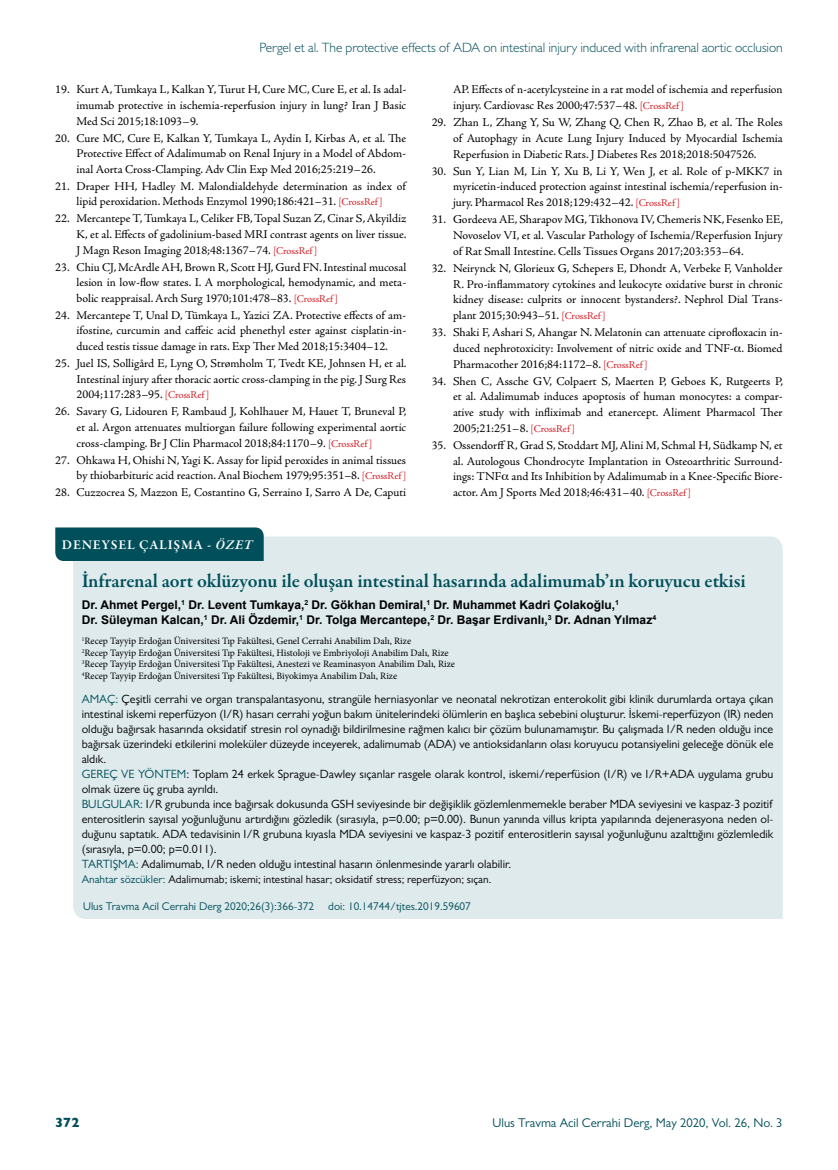
<style>
.page{position:relative;width:838px;height:1170px;background:#fff}
.page>*{position:absolute;margin:0;border:0;box-sizing:border-box;transform-origin:0 0}
.t1{font:600 19.5px "Garamond Premr Pro";letter-spacing:-.005em;color:#004f5a}
.t2{font:300 13.5px "Gill Sans MT Pro";letter-spacing:-.005em;color:#004f5a}
.t3{font:600 13.5px "Garamond Premr Pro";letter-spacing:.055em;color:#fff}
.t4{font:800 13.5px "Gill Sans MT Pro";color:#004f5a}
.t5{font:12.75px "Gill Sans MT Pro";color:#004f5a}
.t6{font:12px/15.8px "Adobe Jenson Pro";color:#000;text-align:justify}
.t7{font:12px/15px "Gill Sans MT Pro";color:#000}
.t8{font:700 12px/14.4px "Arial";color:#000}
.t9{font:11.25px "Gill Sans MT Pro";color:#000}
.t10{font:11.25px "Gill Sans MT Pro";color:#004f5a}
.t11{font:9.75px/11.7px "Minion Pro";color:#000}
.s1{font-size:10.5px;color:#d2232a}
.s2{font-style:italic}
.s3{color:#004f5a}
</style>
<div class="page">
<div style="left:73px;top:536px;width:709px;height:382px;background:#deeaec"></div>
<div style="left:55px;top:527px;width:209px;height:34px;background:#004f5a"></div>
<p class="t2" style="left:259px;top:39px;width:525px">Pergel et al. The protective effects of ADA on intestinal injury induced with infrarenal aortic occlusion</p>
<p class="t6" style="left:77px;top:82px;width:331px;text-indent:-21px">19. Kurt A, Tumkaya L, Kalkan Y, Turut H, Cure MC, Cure E, et al. Is adal&shy;imumab protective in ischemia-reperfusion injury in lung? Iran J Basic Med Sci 2015;18:1093−9.</p>
<p class="t6" style="left:77px;top:130px;width:331px;text-indent:-21px">20. Cure MC, Cure E, Kalkan Y, Tumkaya L, Aydin I, Kirbas A, et al. The Protective Effect of Adalimumab on Renal Injury in a Model of Abdom&shy;inal Aorta Cross-Clamping. Adv Clin Exp Med 2016;25:219−26.</p>
<p class="t6" style="left:55px;top:178px;width:352px;text-align:center">21. Draper HH, Hadley M. Malondialdehyde determination as index of lipid peroxidation. Methods Enzymol 1990;186:421–31. <span class="s1">[CrossRef ]</span></p>
<p class="t6" style="left:77px;top:211px;width:331px;text-indent:-21px">22. Mercantepe T, Tumkaya L, Celiker FB, Topal Suzan Z, Cinar S, Akyildiz K, et al. Effects of gadolinium-based MRI contrast agents on liver tissue.<br>J Magn Reson Imaging 2018;48:1367−74. <span class="s1">[CrossRef ]</span></p>
<p class="t6" style="left:77px;top:259px;width:331px;text-indent:-21px">23. Chiu CJ, McArdle AH, Brown R, Scott HJ, Gurd FN. Intestinal mucosal lesion in low-flow states. I. A morphological, hemodynamic, and meta&shy;bolic reappraisal. Arch Surg 1970;101:478–83. <span class="s1">[CrossRef ]</span></p>
<p class="t6" style="left:77px;top:307px;width:331px;text-indent:-21px">24. Mercantepe T, Unal D, Tümkaya L, Yazici ZA. Protective effects of am&shy;ifostine, curcumin and caffeic acid phenethyl ester against cisplatin-in&shy;duced testis tissue damage in rats. Exp Ther Med 2018;15:3404–12.</p>
<p class="t6" style="left:77px;top:356px;width:331px;text-indent:-21px">25. Juel IS, Solligård E, Lyng O, Strømholm T, Tvedt KE, Johnsen H, et al.<br>Intestinal injury after thoracic aortic cross-clamping in the pig. J Surg Res 2004;117:283–95. <span class="s1">[CrossRef ]</span></p>
<p class="t6" style="left:77px;top:404px;width:331px;text-indent:-21px">26. Savary G, Lidouren F, Rambaud J, Kohlhauer M, Hauet T, Bruneval P, et al. Argon attenuates multiorgan failure following experimental aortic cross-clamping. Br J Clin Pharmacol 2018;84:1170−9. <span class="s1">[CrossRef ]</span></p>
<p class="t6" style="left:55px;top:452px;width:352px;text-align:right">27. Ohkawa H, Ohishi N, Yagi K. Assay for lipid peroxides in animal tissues by thiobarbituric acid reaction. Anal Biochem 1979;95:351–8. <span class="s1">[CrossRef ]</span></p>
<p class="t6" style="left:55px;top:484px;width:352px">28. Cuzzocrea S, Mazzon E, Costantino G, Serraino I, Sarro A De, Caputi</p>
<p class="t3" style="left:62px;top:536px;width:192px">DENEYSEL ÇALIŞMA - <span class="s2">ÖZET</span></p>
<p class="t6" style="left:453px;top:82px;width:331px">AP. Effects of n-acetylcysteine in a rat model of ischemia and reperfusion injury. Cardiovasc Res 2000;47:537−48. <span class="s1">[CrossRef ]</span></p>
<p class="t6" style="left:453px;top:115px;width:331px;text-indent:-21px">29. Zhan L, Zhang Y, Su W, Zhang Q, Chen R, Zhao B, et al. The Roles of Autophagy in Acute Lung Injury Induced by Myocardial Ischemia Reperfusion in Diabetic Rats. J Diabetes Res 2018;2018:5047526.</p>
<p class="t6" style="left:453px;top:163px;width:331px;text-indent:-21px">30. Sun Y, Lian M, Lin Y, Xu B, Li Y, Wen J, et al. Role of p-MKK7 in myricetin-induced protection against intestinal ischemia/reperfusion in&shy;jury. Pharmacol Res 2018;129:432−42. <span class="s1">[CrossRef ]</span></p>
<p class="t6" style="left:453px;top:212px;width:331px;text-indent:-21px">31. Gordeeva AE, Sharapov MG, Tikhonova IV, Chemeris NK, Fesenko EE, Novoselov VI, et al. Vascular Pathology of Ischemia/Reperfusion Injury of Rat Small Intestine. Cells Tissues Organs 2017;203:353−64.</p>
<p class="t6" style="left:453px;top:260px;width:331px;text-indent:-21px">32. Neirynck N, Glorieux G, Schepers E, Dhondt A, Verbeke F, Vanholder R. Pro-inflammatory cytokines and leukocyte oxidative burst in chronic kidney disease: culprits or innocent bystanders?. Nephrol Dial Trans&shy;plant 2015;30:943–51. <span class="s1">[CrossRef ]</span></p>
<p class="t6" style="left:453px;top:324px;width:331px;text-indent:-21px">33. Shaki F, Ashari S, Ahangar N. Melatonin can attenuate ciprofloxacin in&shy;duced nephrotoxicity: Involvement of nitric oxide and TNF- . Biomed Pharmacother 2016;84:1172–8. <span class="s1">[CrossRef ]</span></p>
<p class="t6" style="left:453px;top:373px;width:331px;text-indent:-21px">34. Shen C, Assche GV, Colpaert S, Maerten P, Geboes K, Rutgeerts P, et al. Adalimumab induces apoptosis of human monocytes: a compar&shy;ative study with infliximab and etanercept. Aliment Pharmacol Ther 2005;21:251−8. <span class="s1">[CrossRef ]</span></p>
<p class="t6" style="left:453px;top:437px;width:331px;text-indent:-21px">35. Ossendorff R, Grad S, Stoddart MJ, Alini M, Schmal H, Südkamp N, et al. Autologous Chondrocyte Implantation in Osteoarthritic Surround&shy;ings: TNF and Its Inhibition by Adalimumab in a Knee-Specific Biore&shy;actor. Am J Sports Med 2018;46:431−40. <span class="s1">[CrossRef ]</span></p>
<h1 class="t1" style="left:82px;top:568px;width:665px">İnfrarenal aort oklüzyonu ile oluşan intestinal hasarında adalimumab’ın koruyucu etkisi</h1>
<p class="t8" style="left:82px;top:598px;width:576px">Dr. Ahmet Pergel,<sup>1</sup> Dr. Levent Tumkaya,<sup>2</sup> Dr. Gökhan Demiral,<sup>1</sup> Dr. Muhammet Kadri Çolakoğlu,<sup>1<br></sup>Dr. Süleyman Kalcan,<sup>1</sup> Dr. Ali Özdemir,<sup>1</sup> Dr. Tolga Mercantepe,<sup>2</sup> Dr. Başar Erdivanlı,<sup>3</sup> Dr. Adnan Yılmaz<sup>4</sup></p>
<p class="t11" style="left:82px;top:635px;width:375px"><sup>1</sup>Recep Tayyip Erdoğan Üniversitesi Tıp Fakültesi, Genel Cerrahi Anabilim Dalı, Rize<br><sup>2</sup>Recep Tayyip Erdoğan Üniversitesi Tıp Fakültesi, Histoloji ve Embriyoloji Anabilim Dalı, Rize <sup>3</sup>Recep Tayyip Erdoğan Üniversitesi Tıp Fakültesi, Anestezi ve Reaminasyon Anabilim Dalı, Rize <sup>4</sup>Recep Tayyip Erdoğan Üniversitesi Tıp Fakültesi, Biyokimya Anabilim Dalı, Rize</p>
<p class="t7" style="left:82px;top:691px;width:693px"><span class="s3">AMAÇ:</span> Çeşitli cerrahi ve organ transpalantasyonu, strangüle herniasyonlar ve neonatal nekrotizan enterokolit gibi klinik durumlarda ortaya çıkan intestinal iskemi reperfüzyon (I/R) hasarı cerrahi yoğun bakım ünitelerindeki ölümlerin en başlıca sebebini oluşturur. İskemi-reperfüzyon (IR) neden olduğu bağırsak hasarında oksidatif stresin rol oynadığı bildirilmesine rağmen kalıcı bir çözüm bulunamamıştır. Bu çalışmada I/R neden olduğu ince bağırsak üzerindeki etkilerini moleküler düzeyde inceyerek, adalimumab (ADA) ve antioksidanların olası koruyucu potansiyelini geleceğe dönük ele aldık.<br><span class="s3">GEREÇ VE YÖNTEM</span>: Toplam 24 erkek Sprague-Dawley sıçanlar rasgele olarak kontrol, iskemi/reperfüsion (I/R) ve I/R+ADA uygulama grubu olmak üzere üç gruba ayrıldı.<br><span class="s3">BULGULAR:</span> I/R grubunda ince bağırsak dokusunda GSH seviyesinde bir değişiklik gözlemlenmemekle beraber MDA seviyesini ve kaspaz-3 pozitif enterositlerin sayısal yoğunluğunu artırdığını gözledik (sırasıyla, p=0.00; p=0.00). Bunun yanında villus kripta yapılarında dejenerasyona neden ol&shy;duğunu saptatık. ADA tedavisinin I/R grubuna kıyasla MDA seviyesini ve kaspaz-3 pozitif enterositlerin sayısal yoğunluğunu azalttığını gözlemledik (sırasıyla, p=0.00; p=0.011).<br><span class="s3">TARTIŞMA:</span> Adalimumab, I/R neden olduğu intestinal hasarın önlenmesinde yararlı olabilir.</p>
<p class="t9" style="left:82px;top:872px;width:411px"><span class="s3">Anahtar sözcükler:</span> Adalimumab; iskemi; intestinal hasar; oksidatif stress; reperfüzyon; sıçan.</p>
<p class="t10" style="left:83px;top:899px;width:389px">Ulus Travma Acil Cerrahi Derg 2020;26(3):366-372 doi: 10.14744/tjtes.2019.59607</p>
<p class="t4" style="left:55px;top:1114px;width:26px">372</p>
<p class="t5" style="left:492px;top:1115px;width:291px">Ulus Travma Acil Cerrahi Derg, May 2020, Vol. 26, No. 3</p>
</div>
